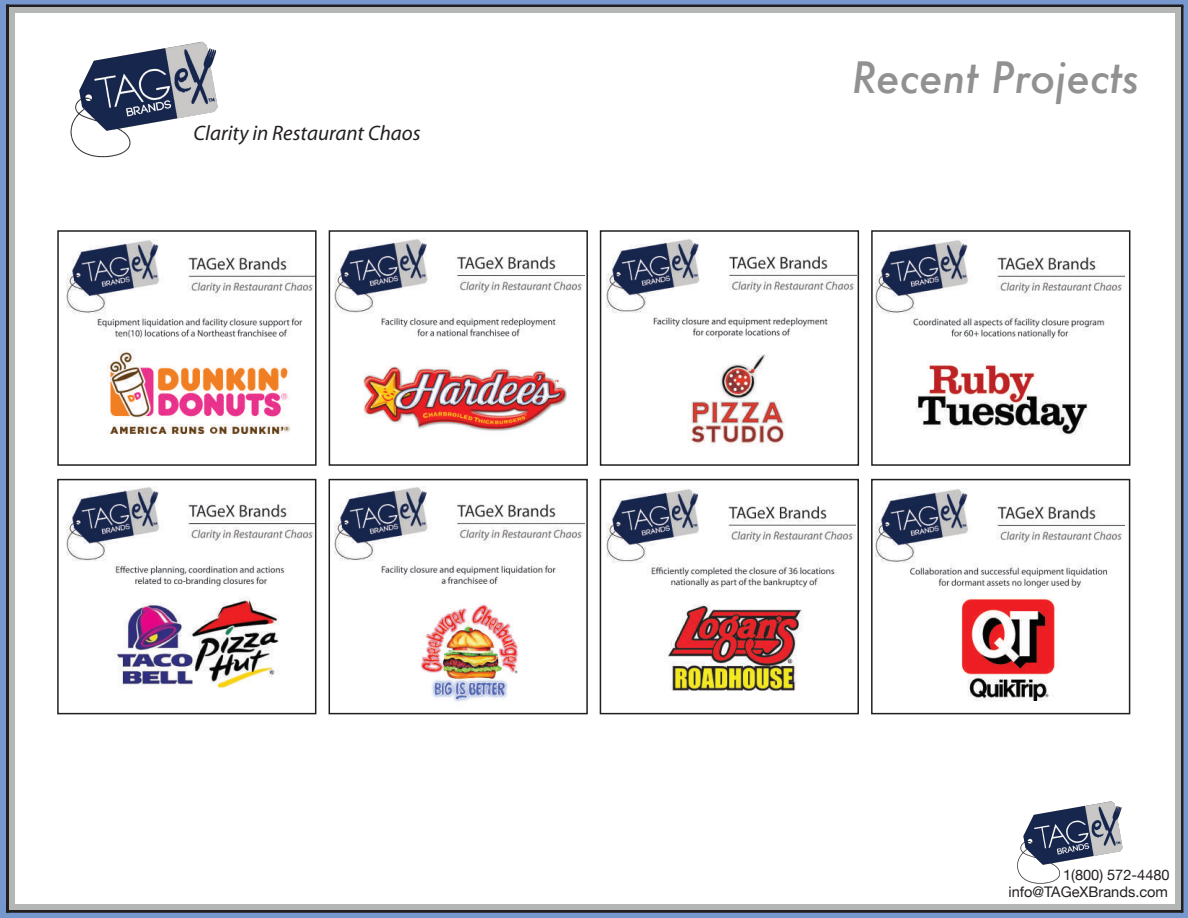
<style>
.page{position:relative;width:1188px;height:918px;background:#fff}
.page>*{position:absolute;margin:0;border:0;box-sizing:border-box;transform-origin:0 0}
.t1{font:italic 500 42px "Futura";color:#929192}
.t2{font:italic 21px "Myriad";color:#231f20}
.t3{font:14.55px/17.2px "Helvetica Neue";color:#231f20;text-align:right}
</style>
<div class="page">
<div style="left:0;top:0;width:6px;height:918px;background:#7798ce"></div>
<div style="left:1182px;top:1px;width:6px;height:917px;background:#7798ce"></div>
<div style="left:6px;top:912px;width:1182px;height:6px;background:#7798ce"></div>
<div style="left:0;top:0;width:1188px;height:6px;background:#7798ce"></div>
<svg style="left:6px;top:4px;width:1177px;height:3px;background:#30333c"></svg>
<hr style="left:6px;top:910px;width:1176px;height:3px;background:#231f20">
<svg style="left:1180px;top:6px;width:4px;height:907px;background:#30323c"></svg>
<hr style="left:6px;top:5px;width:3px;height:908px;background:#231f20">
<div style="left:9px;top:7px;width:6px;height:903px;background:#b4b5b5"></div>
<div style="left:1175px;top:7px;width:6px;height:903px;background:#b4b5b5"></div>
<div style="left:9px;top:904px;width:1167px;height:6px;background:#b4b5b5"></div>
<div style="left:11px;top:7px;width:1167px;height:6px;background:#b4b5b5"></div>
<img style="left:335px;top:487px;width:250px;height:215px">
<img style="left:66px;top:487px;width:247px;height:201px">
<img style="left:335px;top:239px;width:250px;height:192px">
<img style="left:66px;top:239px;width:248px;height:195px">
<div style="left:57px;top:230px;width:260px;height:236px;border:2px solid #231f20"></div>
<img style="left:607px;top:239px;width:249px;height:207px">
<img style="left:607px;top:489px;width:248px;height:202px">
<img style="left:875px;top:239px;width:250px;height:196px">
<img style="left:875px;top:489px;width:250px;height:212px">
<div style="left:329px;top:230px;width:259px;height:236px;border:2px solid #231f20"></div>
<div style="left:600px;top:230px;width:259px;height:236px;border:2px solid #231f20"></div>
<div style="left:871px;top:230px;width:259px;height:236px;border:2px solid #231f20"></div>
<div style="left:57px;top:479px;width:259px;height:235px;border:2px solid #231f20"></div>
<div style="left:329px;top:479px;width:259px;height:235px;border:2px solid #231f20"></div>
<div style="left:600px;top:479px;width:259px;height:235px;border:2px solid #231f20"></div>
<div style="left:871px;top:479px;width:259px;height:235px;border:2px solid #231f20"></div>
<img style="left:1017px;top:801px;width:106px;height:83px">
<img style="left:70px;top:41px;width:148px;height:117px">
<h2 class="t2" style="left:194px;top:123px;width:228px">Clarity in Restaurant Chaos</h2>
<h1 class="t1" style="left:852px;top:48px;width:288px">Recent Projects</h1>
<p class="t3" style="left:1008px;top:867px;width:163px">1(800) 572-4480 info@TAGeXBrands.com</p>
</div>
